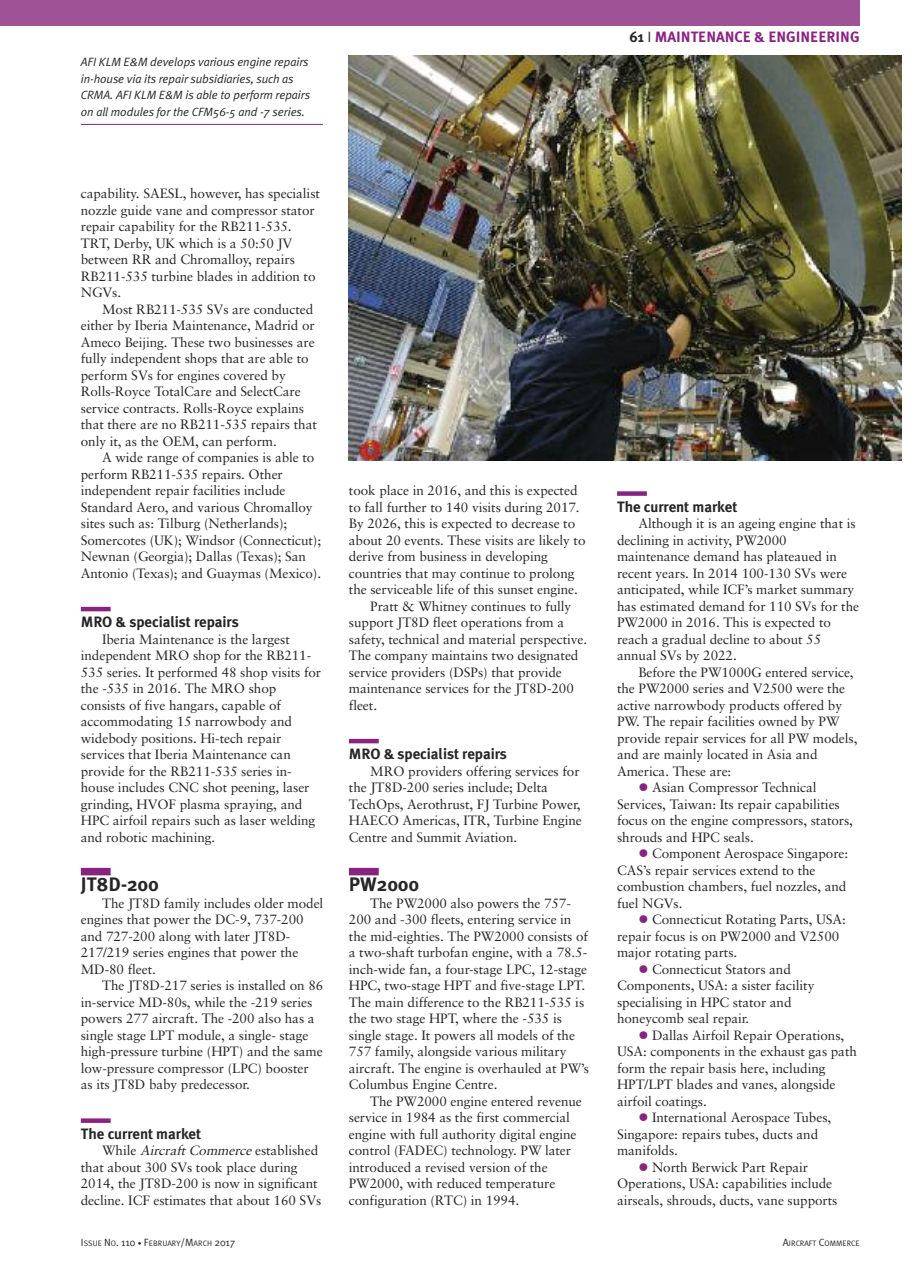
<style>
.page{position:relative;width:915px;height:1263px;background:#fff}
.page>*{position:absolute;margin:0;border:0;box-sizing:border-box;transform-origin:0 0}
.t1{font:700 19.5px "Meta Plus";letter-spacing:-.005em;color:#272627}
.t2{font:700 15px "Meta Plus";letter-spacing:-.005em;color:#272627}
.t3{font:700 15px "Meta Plus";color:#882480}
.t4{font:13.5px/16.5px "Sabon";letter-spacing:-.005em;color:#272627}
.t5{font:italic 12px/16.5px "Meta Plus Normal";letter-spacing:-.005em;color:#272627}
.t6{font:7.8px "Meta Plus Normal";color:#272627}
.s1{font-style:italic}
.s2{color:#272627}
.s3{font-family:"Meta Plus Normal";font-weight:400;color:#272627}
.s4{color:#882480}
.s5{font-size:10.5px}
.s6{font-size:7.5px}
</style>
<div class="page">
<hr style="left:81px;top:607px;width:30px;height:4px;background:#882480">
<div style="left:81px;top:868px;width:30px;height:7px;background:#882480"></div>
<div style="left:81px;top:1118px;width:30px;height:5px;background:#882480"></div>
<hr style="left:349px;top:739px;width:29px;height:4px;background:#882480">
<div style="left:349px;top:868px;width:29px;height:7px;background:#882480"></div>
<div style="left:617px;top:491px;width:29px;height:5px;background:#882480"></div>
<div style="left:0;top:0;width:859px;height:26px;background:#9f5397"></div>
<img style="left:349px;top:55px;width:552px;height:406px">
<hr style="left:81px;top:124px;width:242px;height:1px;background:#882480">
<p class="t5" style="left:81px;top:54px;width:231px">AFI KLM E&amp;M develops various engine repairs in-house via its repair subsidiaries, such as CRMA. AFI KLM E&amp;M is able to perform repairs on all modules for the CFM56-5 and -7 series.</p>
<p class="t4" style="left:81px;top:186px;width:240px">capability. SAESL, however, has specialist nozzle guide vane and compressor stator repair capability for the RB211-535.<br>TRT, Derby, UK which is a 50:50 JV between RR and Chromalloy, repairs RB211-535 turbine blades in addition to NGVs.</p>
<p class="t4" style="left:81px;top:302px;width:237px;text-indent:21px">Most RB211-535 SVs are conducted either by Iberia Maintenance, Madrid or Ameco Beijing. These two businesses are fully independent shops that are able to perform SVs for engines covered by Rolls-Royce TotalCare and SelectCare service contracts. Rolls-Royce explains that there are no RB211-535 repairs that only it, as the OEM, can perform.</p>
<p class="t4" style="left:81px;top:450px;width:242px;text-indent:21px">A wide range of companies is able to perform RB211-535 repairs. Other independent repair facilities include Standard Aero, and various Chromalloy sites such as: Tilburg (Netherlands); Somercotes (UK); Windsor (Connecticut); Newnan (Georgia); Dallas (Texas); San Antonio (Texas); and Guaymas (Mexico).</p>
<p class="t2" style="left:81px;top:613px;width:159px">MRO &amp; specialist repairs</p>
<p class="t4" style="left:81px;top:632px;width:242px;text-indent:21px">Iberia Maintenance is the largest independent MRO shop for the RB211- 535 series. It performed 48 shop visits for the -535 in 2016. The MRO shop consists of five hangars, capable of accommodating 15 narrowbody and widebody positions. Hi-tech repair services that Iberia Maintenance can provide for the RB211-535 series in&shy;house includes CNC shot peening, laser grinding, HVOF plasma spraying, and HPC airfoil repairs such as laser welding and robotic machining.</p>
<h1 class="t1" style="left:81px;top:873px;width:79px">JT8D-200</h1>
<p class="t4" style="left:81px;top:896px;width:244px;text-indent:21px">The JT8D family includes older model engines that power the DC-9, 737-200 and 727-200 along with later JT8D-<br>217/219 series engines that power the<br>MD-80 fleet.</p>
<p class="t4" style="left:81px;top:978px;width:244px;text-indent:21px">The JT8D-217 series is installed on 86 in-service MD-80s, while the -219 series powers 277 aircraft. The -200 also has a single stage LPT module, a single- stage high-pressure turbine (HPT) and the same low-pressure compressor (LPC) booster as its JT8D baby predecessor.</p>
<p class="t2" style="left:81px;top:1125px;width:122px">The current market</p>
<p class="t4" style="left:81px;top:1143px;width:242px;text-indent:21px">While <span class="s1">AircraftCommerce</span>established that about 300 SVs took place during 2014, the JT8D-200 is now in significant decline. ICF estimates that about 160 SVs</p>
<p class="t4" style="left:349px;top:483px;width:230px">took place in 2016, and this is expected</p>
<p class="t4" style="left:349px;top:500px;width:232px">to fall further to 140 visits during 2017.</p>
<p class="t4" style="left:349px;top:516px;width:228px">By 2026, this is expected to decrease to</p>
<p class="t4" style="left:349px;top:533px;width:238px">about 20 events. These visits are likely to</p>
<p class="t4" style="left:349px;top:549px;width:200px">derive from business in developing</p>
<p class="t4" style="left:349px;top:566px;width:227px">countries that may continue to prolong</p>
<p class="t4" style="left:349px;top:582px;width:230px">the serviceable life of this sunset engine.</p>
<p class="t4" style="left:370px;top:599px;width:202px">Pratt &amp; Whitney continues to fully</p>
<p class="t4" style="left:349px;top:615px;width:217px">support JT8D fleet operations from a</p>
<p class="t4" style="left:349px;top:632px;width:240px">safety, technical and material perspective.</p>
<p class="t4" style="left:349px;top:648px;width:231px">The company maintains two designated</p>
<p class="t4" style="left:349px;top:665px;width:214px">service providers (DSPs) that provide</p>
<p class="t4" style="left:349px;top:681px;width:226px">maintenance services for the JT8D-200</p>
<p class="t4" style="left:349px;top:698px;width:30px">fleet.</p>
<p class="t2" style="left:349px;top:745px;width:159px">MRO &amp; specialist repairs</p>
<p class="t4" style="left:349px;top:764px;width:234px;text-indent:21px">MRO providers offering services for the JT8D-200 series include; Delta TechOps, Aerothrust, FJ Turbine Power, HAECO Americas, ITR, Turbine Engine Centre and Summit Aviation.</p>
<h1 class="t1" style="left:349px;top:873px;width:72px">PW2000</h1>
<p class="t4" style="left:349px;top:896px;width:241px;text-indent:21px">The PW2000 also powers the 757- 200 and -300 fleets, entering service in the mid-eighties. The PW2000 consists of a two-shaft turbofan engine, with a 78.5- inch-wide fan, a four-stage LPC, 12-stage HPC, two-stage HPT and five-stage LPT.<br>The main difference to the RB211-535 is the two stage HPT, where the -535 is single stage. It powers all models of the 757 family, alongside various military aircraft. The engine is overhauled at PW’s Columbus Engine Centre.</p>
<p class="t4" style="left:349px;top:1094px;width:234px;text-indent:21px">The PW2000 engine entered revenue service in 1984 as the first commercial engine with full authority digital engine control (FADEC) technology. PW later introduced a revised version of the PW2000, with reduced temperature configuration (RTC) in 1994.</p>
<p class="t3" style="left:629px;top:28px;width:232px"><span class="s2">61</span> <span class="s3">I</span> MAINTENANCE &amp; ENGINEERING</p>
<p class="t2" style="left:617px;top:498px;width:122px">The current market</p>
<p class="t4" style="left:617px;top:516px;width:243px;text-indent:21px">Although it is an ageing engine that is declining in activity, PW2000 maintenance demand has plateaued in recent years. In 2014 100-130 SVs were anticipated, while ICF’s market summary has estimated demand for 110 SVs for the PW2000 in 2016. This is expected to reach a gradual decline to about 55 annual SVs by 2022.</p>
<p class="t4" style="left:617px;top:665px;width:242px;text-indent:21px">Before the PW1000G entered service, the PW2000 series and V2500 were the active narrowbody products offered by PW. The repair facilities owned by PW provide repair services for all PW models, and are mainly located in Asia and America. These are:</p>
<p class="t4" style="left:617px;top:780px;width:237px;text-indent:21px"><span class="s4">●</span> Asian Compressor Technical Services, Taiwan: Its repair capabilities focus on the engine compressors, stators, shrouds and HPC seals.</p>
<p class="t4" style="left:617px;top:846px;width:232px;text-indent:21px"><span class="s4">●</span> Component Aerospace Singapore:<br>CAS’s repair services extend to the combustion chambers, fuel nozzles, and fuel NGVs.</p>
<p class="t4" style="left:617px;top:912px;width:230px;text-indent:21px"><span class="s4">●</span> Connecticut Rotating Parts, USA: repair focus is on PW2000 and V2500 major rotating parts.</p>
<p class="t4" style="left:617px;top:962px;width:199px;text-indent:21px"><span class="s4">●</span> Connecticut Stators and<br>Components, USA: a sister facility specialising in HPC stator and honeycomb seal repair.</p>
<p class="t4" style="left:617px;top:1028px;width:241px;text-indent:21px"><span class="s4">●</span> Dallas Airfoil Repair Operations, USA: components in the exhaust gas path form the repair basis here, including HPT/LPT blades and vanes, alongside airfoil coatings.</p>
<p class="t4" style="left:617px;top:1110px;width:216px;text-indent:21px"><span class="s4">●</span> International Aerospace Tubes,<br>Singapore: repairs tubes, ducts and manifolds.</p>
<p class="t4" style="left:617px;top:1160px;width:222px;text-indent:21px"><span class="s4">●</span> North Berwick Part Repair<br>Operations, USA: capabilities include airseals, shrouds, ducts, vane supports</p>
<p class="t6" style="left:81px;top:1238px;width:156px"><span class="s5">I</span>SSUE <span class="s5">N</span>O<span class="s5">. 110</span> <span class="s6">•</span> <span class="s5">F</span>EBRUARY<span class="s5">/M</span>ARCH <span class="s5">2017</span></p>
<p class="t6" style="left:782px;top:1238px;width:78px"><span class="s5">A</span>IRCRAFT <span class="s5">C</span>OMMERCE</p>
</div>
